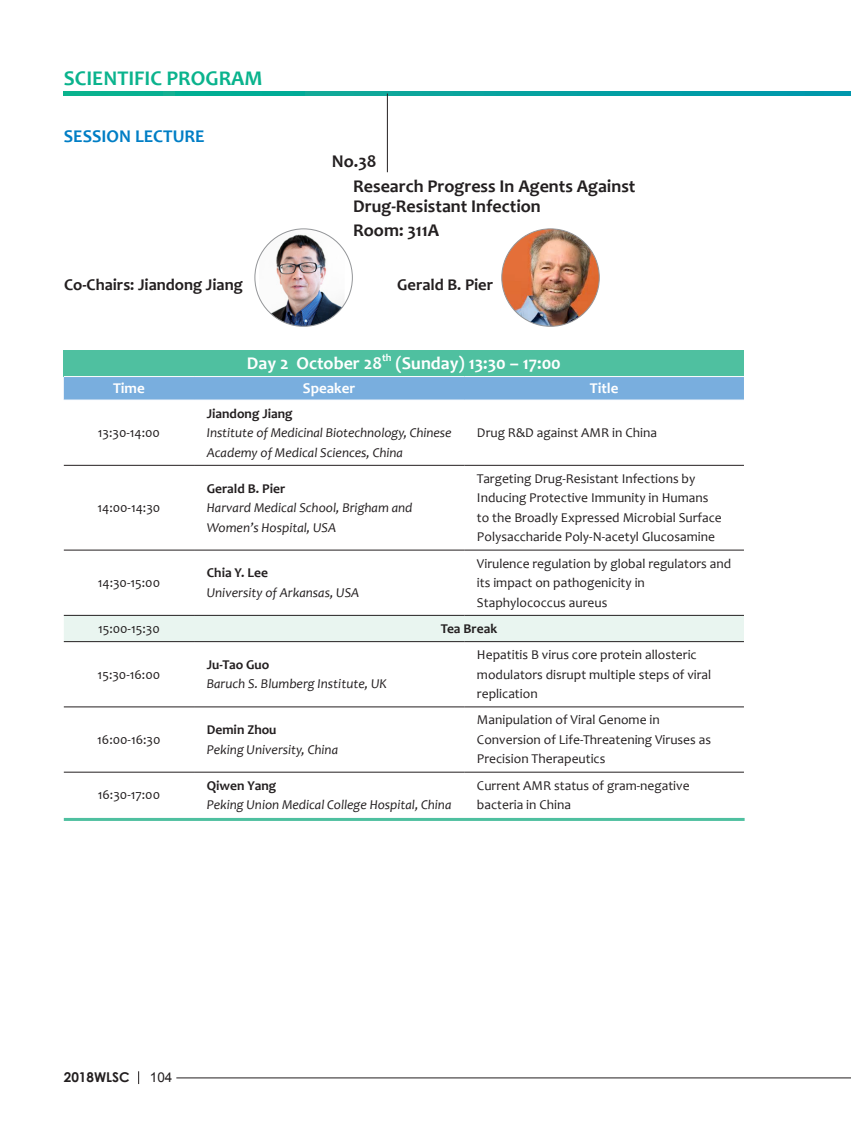
<style>
.page{position:relative;width:851px;height:1127px;background:#fff}
.page>*{position:absolute;margin:0;border:0;box-sizing:border-box;transform-origin:0 0}
.t1{font:700 21px "Candara";color:#0ab38d}
.小标1{font:700 18px "Candara";color:#231f20}
.小标1-2{font:700 18px "Candara";color:#fff}
.t2{font:700 18px "Candara";color:#007ec5}
.主席副主席{font:700 16.5px "Candara";color:#231f20}
.正文1{font:700 15px "Candara";color:#fff}
.正文1-2{font:13.5px/19.5px "Candara";color:#231f20}
.正文1-3{font:italic 13.5px/19.5px "Candara";color:#231f20}
.正文1-4{font:700 13.5px "Candara";color:#231f20}
.t3{font:700 13.5px "Century Gothic";color:#231f20}
.t4{font:13.5px "Arial";color:#231f20}
.小标1-3{font:700 10.5px "Candara";color:#fff}
</style>
<div class="page">
<hr style="left:176px;top:1077px;width:674px;height:1px;background:#231f20">
<svg style="left:138px;top:1071px;width:1px;height:13px"></svg>
<svg style="left:64px;top:91px;width:786px;height:5px;background:#05a49d"></svg>
<hr style="left:387px;top:94px;width:1px;height:78px;background:#231f20">
<hr style="left:64px;top:818px;width:680px;height:3px;background:#4fc0a0">
<div style="left:64px;top:350px;width:679px;height:26px;background:#4fc0a0"></div>
<div style="left:64px;top:377px;width:679px;height:23px;background:#79aede"></div>
<div style="left:64px;top:616px;width:679px;height:25px;background:#e9f5f0"></div>
<hr style="left:64px;top:465px;width:130px;height:1px;background:#231f20">
<hr style="left:194px;top:465px;width:270px;height:1px;background:#231f20">
<hr style="left:464px;top:465px;width:279px;height:1px;background:#231f20">
<hr style="left:64px;top:550px;width:130px;height:1px;background:#231f20">
<hr style="left:194px;top:550px;width:270px;height:1px;background:#231f20">
<hr style="left:464px;top:550px;width:279px;height:1px;background:#231f20">
<hr style="left:64px;top:615px;width:130px;height:1px;background:#231f20">
<hr style="left:194px;top:615px;width:270px;height:1px;background:#231f20">
<hr style="left:464px;top:615px;width:279px;height:1px;background:#231f20">
<hr style="left:64px;top:641px;width:130px;height:1px;background:#231f20">
<hr style="left:194px;top:641px;width:270px;height:1px;background:#231f20">
<hr style="left:464px;top:641px;width:279px;height:1px;background:#231f20">
<hr style="left:64px;top:707px;width:130px;height:1px;background:#231f20">
<hr style="left:194px;top:707px;width:270px;height:1px;background:#231f20">
<hr style="left:464px;top:707px;width:279px;height:1px;background:#231f20">
<hr style="left:64px;top:772px;width:130px;height:1px;background:#231f20">
<hr style="left:194px;top:772px;width:270px;height:1px;background:#231f20">
<hr style="left:464px;top:772px;width:279px;height:1px;background:#231f20">
<img style="left:259px;top:229px;width:85px;height:97px">
<img style="left:501px;top:229px;width:98px;height:97px;border-radius:49px">
<h1 class="t1" style="left:64px;top:65px;width:200px">SCIENTIFIC PROGRAM</h1>
<h2 class="t2" style="left:64px;top:125px;width:142px">SESSION LECTURE</h2>
<p class="小标1" style="left:332px;top:150px;width:46px">No.38</p>
<p class="小标1" style="left:353px;top:174px;width:284px">Research Progress In Agents Against</p>
<p class="小标1" style="left:353px;top:195px;width:189px">Drug-Resistant Infection</p>
<p class="小标1" style="left:353px;top:219px;width:88px">Room: 311A</p>
<p class="主席副主席" style="left:64px;top:274px;width:180px">Co-Chairs: Jiandong Jiang</p>
<p class="主席副主席" style="left:397px;top:274px;width:97px">Gerald B. Pier</p>
<p class="小标1-2" style="left:247px;top:352px;width:137px">Day 2 October 28</p>
<p class="小标1-3" style="left:382px;top:351px;width:11px">th</p>
<p class="小标1-2" style="left:395px;top:352px;width:167px">(Sunday) 13:30 – 17:00</p>
<p class="正文1" style="left:113px;top:379px;width:33px">Time</p>
<p class="正文1" style="left:303px;top:379px;width:54px">Speaker</p>
<p class="正文1" style="left:589px;top:379px;width:30px">Title</p>
<p class="正文1-2" style="left:98px;top:423px;width:64px">13:30-14:00</p>
<p class="正文1-4" style="left:207px;top:405px;width:87px">Jiandong Jiang</p>
<p class="正文1-3" style="left:207px;top:423px;width:246px">Institute of Medicinal Biotechnology, Chinese<br>Academy of Medical Sciences, China</p>
<p class="正文1-2" style="left:477px;top:423px;width:181px">Drug R&amp;D against AMR in China</p>
<p class="正文1-2" style="left:97px;top:498px;width:64px">14:00-14:30</p>
<p class="正文1-2" style="left:98px;top:573px;width:64px">14:30-15:00</p>
<p class="正文1-4" style="left:207px;top:480px;width:80px">Gerald B. Pier</p>
<p class="正文1-3" style="left:207px;top:498px;width:207px">Harvard Medical School, Brigham and<br>Women’s Hospital, USA</p>
<p class="正文1-4" style="left:207px;top:564px;width:63px">Chia Y. Lee</p>
<p class="正文1-3" style="left:207px;top:582px;width:154px">University of Arkansas, USA</p>
<p class="正文1-2" style="left:477px;top:468px;width:246px">Targeting Drug-Resistant Infections by Inducing Protective Immunity in Humans to the Broadly Expressed Microbial Surface Polysaccharide Poly-N-acetyl Glucosamine</p>
<p class="正文1-2" style="left:477px;top:553px;width:255px">Virulence regulation by global regulators and</p>
<p class="正文1-2" style="left:477px;top:573px;width:169px">its impact on pathogenicity in<br>Staphylococcus aureus</p>
<p class="正文1-2" style="left:98px;top:618px;width:63px">15:00-15:30</p>
<p class="正文1-4" style="left:440px;top:620px;width:58px">Tea Break</p>
<p class="正文1-2" style="left:98px;top:664px;width:64px">15:30-16:00</p>
<p class="正文1-2" style="left:477px;top:645px;width:221px">Hepatitis B virus core protein allosteric</p>
<p class="正文1-2" style="left:477px;top:664px;width:236px">modulators disrupt multiple steps of viral</p>
<p class="正文1-2" style="left:477px;top:684px;width:62px">replication</p>
<p class="正文1-4" style="left:207px;top:656px;width:64px">Ju-Tao Guo</p>
<p class="正文1-3" style="left:207px;top:674px;width:182px">Baruch S. Blumberg Institute, UK</p>
<p class="正文1-2" style="left:97px;top:729px;width:65px">16:00-16:30</p>
<p class="正文1-2" style="left:98px;top:785px;width:64px">16:30-17:00</p>
<p class="正文1-4" style="left:207px;top:721px;width:71px">Demin Zhou</p>
<p class="正文1-3" style="left:207px;top:739px;width:133px">Peking University, China</p>
<p class="正文1-4" style="left:207px;top:777px;width:71px">Qiwen Yang</p>
<p class="正文1-3" style="left:207px;top:795px;width:246px">Peking Union Medical College Hospital, China</p>
<p class="正文1-2" style="left:477px;top:710px;width:184px">Manipulation of Viral Genome in</p>
<p class="正文1-2" style="left:477px;top:729px;width:235px">Conversion of Life-Threatening Viruses as</p>
<p class="正文1-2" style="left:477px;top:749px;width:130px">Precision Therapeutics</p>
<p class="正文1-2" style="left:477px;top:775px;width:214px">Current AMR status of gram-negative</p>
<p class="正文1-2" style="left:477px;top:795px;width:96px">bacteria in China</p>
<p class="t3" style="left:64px;top:1069px;width:67px">2018WLSC</p>
<p class="t4" style="left:150px;top:1068px;width:24px">104</p>
</div>
